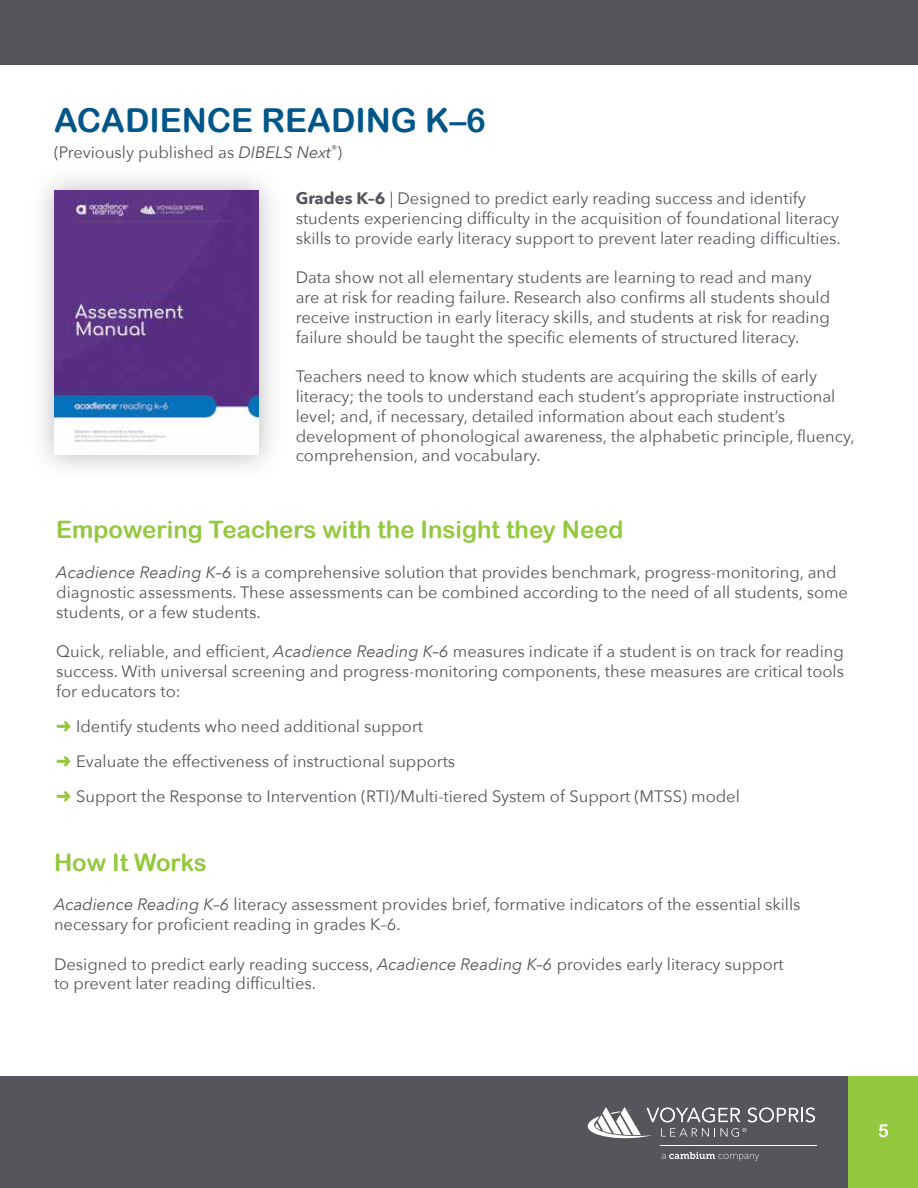
<style>
.page{position:relative;width:918px;height:1188px;background:#fff}
.page>*{position:absolute;margin:0;border:0;box-sizing:border-box;transform-origin:0 0}
.t1{font:33px "Arial Rounded MT Bold";color:#005688}
.t2{font:24px "Arial Rounded MT Bold";color:#94c83f}
.t3{font:18px "Arial Rounded MT Bold";color:#fff}
.t4{font:16.5px/19.8px "Avenir Next";color:#54565b}
.s1{font-style:italic}
.s2{font-weight:700}
.s3{color:#94c83f}
</style>
<div class="page">
<div style="left:0;top:1077px;width:918px;height:111px;background:#54565b"></div>
<div style="left:849px;top:1077px;width:69px;height:111px;background:#94c83f"></div>
<svg style="left:588px;top:1107px;width:227px;height:32px"></svg>
<svg style="left:662px;top:1152px;width:97px;height:9px"></svg>
<hr style="left:660px;top:1146px;width:156px;height:1px;background:#fff">
<div style="left:0;top:0;width:918px;height:64px;background:#54565b"></div>
<div style="left:28px;top:164px;width:258px;height:318px;background:#000;opacity:.28"></div>
<img style="left:54px;top:190px;width:204px;height:264px">
<h1 class="t1" style="left:54px;top:101px;width:433px">ACADIENCE READING K–6</h1>
<p class="t4" style="left:54px;top:141px;width:290px">(Previously published as <span class="s1">DIBELS Next</span><sup>®</sup>)</p>
<p class="t4" style="left:296px;top:188px;width:547px"><span class="s2">Grades K–6</span> | Designed to predict early reading success and identify students experiencing difficulty in the acquisition of foundational literacy skills to provide early literacy support to prevent later reading difficulties.</p>
<p class="t4" style="left:296px;top:267px;width:536px">Data show not all elementary students are learning to read and many are at risk for reading failure. Research also confirms all students should receive instruction in early literacy skills, and students at risk for reading failure should be taught the specific elements of structured literacy.</p>
<p class="t4" style="left:296px;top:366px;width:561px">Teachers need to know which students are acquiring the skills of early literacy; the tools to understand each student’s appropriate instructional level; and, if necessary, detailed information about each student’s development of phonological awareness, the alphabetic principle, fluency, comprehension, and vocabulary.</p>
<h2 class="t2" style="left:56px;top:516px;width:569px">Empowering Teachers with the Insight they Need</h2>
<p class="t4" style="left:56px;top:562px;width:793px"><span class="s1">Acadience Reading K–6</span> is a comprehensive solution that provides benchmark, progress-monitoring, and diagnostic assessments. These assessments can be combined according to the need of all students, some students, or a few students.</p>
<p class="t4" style="left:56px;top:641px;width:789px;text-align:justify">Quick, reliable, and efficient, <span class="s1">Acadience Reading K–6</span> measures indicate if a student is on track for reading success. With universal screening and progress-monitoring components, these measures are critical tools for educators to:</p>
<p class="t4" style="left:56px;top:708px;width:685px;line-height:35.1px"><span class="s3">➜</span> Identify students who need additional support<br><span class="s3">➜</span> Evaluate the effectiveness of instructional supports<br><span class="s3">➜</span> Support the Response to Intervention (RTI)/Multi-tiered System of Support (MTSS) model</p>
<h2 class="t2" style="left:54px;top:848px;width:154px">How It Works</h2>
<p class="t4" style="left:54px;top:894px;width:748px"><span class="s1">Acadience Reading K–6</span> literacy assessment provides brief, formative indicators of the essential skills necessary for proficient reading in grades K–6.</p>
<p class="t4" style="left:54px;top:953px;width:731px">Designed to predict early reading success, <span class="s1">Acadience Reading K–6</span> provides early literacy support to prevent later reading difficulties.</p>
<p class="t3" style="left:878px;top:1120px;width:12px">5</p>
</div>
